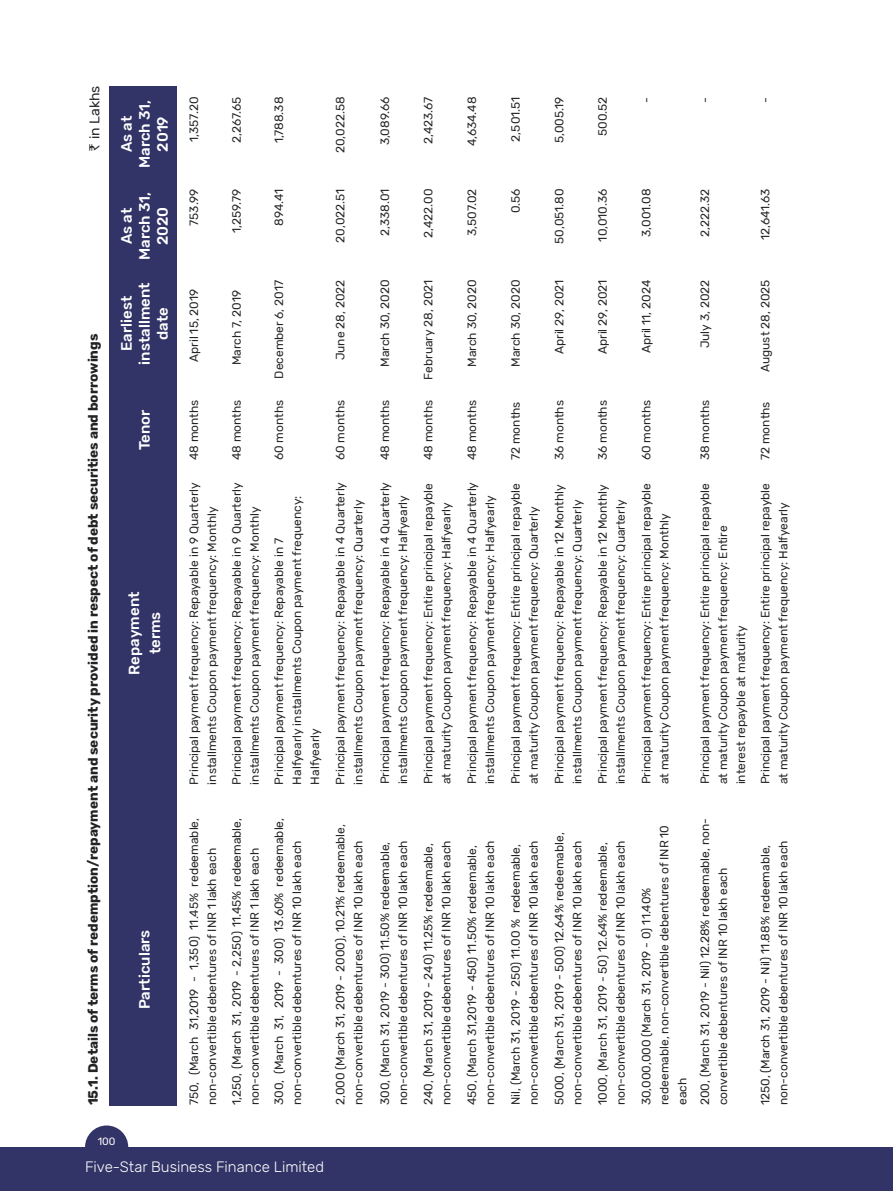
<style>
.page{position:relative;width:893px;height:1191px;background:#fff}
.page>*{position:absolute;margin:0;border:0;box-sizing:border-box;transform-origin:0 0}
.t1{font:500 15px/18px "Rubik";letter-spacing:-.005em;color:#fff;text-align:center}
.t2{font:300 15px "Rubik";color:#fff}
.t3{font:13.95px "Rubik";color:#222424}
.t4{font:700 13.5px "Rubik";color:#222424}
.t5{font:12px/18px "Rubik";color:#222424}
.t6{font:10.5px "Rubik";color:#fff}
.s1{font-family:"Rupee Foradian"}
</style>
<div class="page">
<div style="left:0;top:1147px;width:893px;height:44px;background:#323467"></div>
<div style="left:85px;top:1125px;width:43px;height:43px;background:#323467;border-radius:50%"></div>
<div style="left:109px;top:86px;width:67px;height:1019px;background:#323467"></div>
<p class="t3" style="left:87px;top:151px;width:66px;rotate:-90deg"><span class="s1">`</span> in Lakhs</p>
<p class="t4" style="left:85px;top:1105px;width:773px;rotate:-90deg">15.1. Details of terms of redemption/repayment and security provided in respect of debt securities and borrowings</p>
<p class="t1" style="left:118px;top:168px;width:70px;rotate:-90deg">As at<br>March 31,<br>2019</p>
<p class="t1" style="left:118px;top:260px;width:70px;rotate:-90deg">As at<br>March 31,<br>2020</p>
<p class="t1" style="left:118px;top:364px;width:84px;rotate:-90deg">Earliest installment date</p>
<p class="t1" style="left:136px;top:450px;width:43px;rotate:-90deg">Tenor</p>
<p class="t1" style="left:124px;top:674px;width:84px;line-height:21px;rotate:-90deg">Repayment terms</p>
<p class="t1" style="left:136px;top:1009px;width:81px;rotate:-90deg">Particulars</p>
<p class="t5" style="left:185px;top:142px;width:47px;rotate:-90deg">1,357.20</p>
<p class="t5" style="left:185px;top:226px;width:39px;rotate:-90deg">753.99</p>
<p class="t5" style="left:228px;top:143px;width:48px;rotate:-90deg">2,267.65</p>
<p class="t5" style="left:228px;top:233px;width:46px;rotate:-90deg">1,259.79</p>
<p class="t5" style="left:270px;top:143px;width:48px;rotate:-90deg">1,788.38</p>
<p class="t5" style="left:270px;top:226px;width:38px;rotate:-90deg">894.41</p>
<p class="t5" style="left:331px;top:153px;width:58px;rotate:-90deg">20,022.58</p>
<p class="t5" style="left:331px;top:242px;width:55px;rotate:-90deg">20,022.51</p>
<p class="t5" style="left:185px;top:362px;width:75px;rotate:-90deg">April 15, 2019</p>
<p class="t5" style="left:185px;top:460px;width:62px;rotate:-90deg">48 months</p>
<p class="t5" style="left:185px;top:784px;width:304px;rotate:-90deg">Principal payment frequency: Repayable in 9 Quarterly installments Coupon payment frequency: Monthly</p>
<p class="t5" style="left:228px;top:365px;width:77px;rotate:-90deg">March 7, 2019</p>
<p class="t5" style="left:228px;top:460px;width:62px;rotate:-90deg">48 months</p>
<p class="t5" style="left:228px;top:784px;width:304px;rotate:-90deg">Principal payment frequency: Repayable in 9 Quarterly installments Coupon payment frequency: Monthly</p>
<p class="t5" style="left:270px;top:379px;width:100px;rotate:-90deg">December 6, 2017</p>
<p class="t5" style="left:270px;top:460px;width:62px;rotate:-90deg">60 months</p>
<p class="t5" style="left:270px;top:784px;width:290px;rotate:-90deg">Principal payment frequency: Repayable in 7<br>Halfyearly installments Coupon payment frequency:<br>Halfyearly</p>
<p class="t5" style="left:331px;top:360px;width:82px;rotate:-90deg">June 28, 2022</p>
<p class="t5" style="left:331px;top:460px;width:62px;rotate:-90deg">60 months</p>
<p class="t5" style="left:331px;top:784px;width:304px;rotate:-90deg">Principal payment frequency: Repayable in 4 Quarterly installments Coupon payment frequency: Quarterly</p>
<p class="t5" style="left:185px;top:1105px;width:289px;rotate:-90deg">750, (March 31,2019 - 1,350) 11.45% redeemable, non-convertible debentures of INR 1 lakh each</p>
<p class="t5" style="left:228px;top:1105px;width:289px;rotate:-90deg">1,250, (March 31, 2019 - 2,250) 11.45% redeemable, non-convertible debentures of INR 1 lakh each</p>
<p class="t5" style="left:270px;top:1105px;width:289px;rotate:-90deg">300, (March 31, 2019 - 300) 13.60% redeemable, non-convertible debentures of INR 10 lakh each</p>
<p class="t5" style="left:331px;top:1105px;width:282px;rotate:-90deg">2,000 (March 31, 2019 - 2000), 10.21% redeemable, non-convertible debentures of INR 10 lakh each</p>
<p class="t6" style="left:98px;top:1135px;width:19px">100</p>
<p class="t2" style="left:85px;top:1158px;width:241px">Five-Star Business Finance Limited</p>
<p class="t5" style="left:376px;top:145px;width:50px;rotate:-90deg">3,089.66</p>
<p class="t5" style="left:420px;top:144px;width:49px;rotate:-90deg">2,423.67</p>
<p class="t5" style="left:463px;top:146px;width:51px;rotate:-90deg">4,634.48</p>
<p class="t5" style="left:507px;top:141px;width:46px;rotate:-90deg">2,501.51</p>
<p class="t5" style="left:550px;top:143px;width:48px;rotate:-90deg">5,005.19</p>
<p class="t5" style="left:594px;top:136px;width:41px;rotate:-90deg">500.52</p>
<p class="t5" style="left:638px;top:102px;width:7px;rotate:-90deg">-</p>
<p class="t5" style="left:696px;top:102px;width:7px;rotate:-90deg">-</p>
<p class="t5" style="left:757px;top:102px;width:7px;rotate:-90deg">-</p>
<p class="t5" style="left:376px;top:236px;width:49px;rotate:-90deg">2,338.01</p>
<p class="t5" style="left:420px;top:238px;width:51px;rotate:-90deg">2,422.00</p>
<p class="t5" style="left:463px;top:236px;width:49px;rotate:-90deg">3,507.02</p>
<p class="t5" style="left:507px;top:213px;width:26px;rotate:-90deg">0.56</p>
<p class="t5" style="left:550px;top:244px;width:56px;rotate:-90deg">50,051.80</p>
<p class="t5" style="left:594px;top:241px;width:54px;rotate:-90deg">10,010.36</p>
<p class="t5" style="left:638px;top:237px;width:50px;rotate:-90deg">3,001.08</p>
<p class="t5" style="left:696px;top:237px;width:50px;rotate:-90deg">2,222.32</p>
<p class="t5" style="left:757px;top:240px;width:53px;rotate:-90deg">12,641.63</p>
<p class="t5" style="left:376px;top:367px;width:89px;rotate:-90deg">March 30, 2020</p>
<p class="t5" style="left:376px;top:460px;width:62px;rotate:-90deg">48 months</p>
<p class="t5" style="left:376px;top:784px;width:304px;rotate:-90deg">Principal payment frequency: Repayable in 4 Quarterly installments Coupon payment frequency: Halfyearly</p>
<p class="t5" style="left:376px;top:1105px;width:266px;rotate:-90deg">300, (March 31, 2019 - 300) 11.50% redeemable, non-convertible debentures of INR 10 lakh each</p>
<p class="t5" style="left:420px;top:379px;width:101px;rotate:-90deg">February 28, 2021</p>
<p class="t5" style="left:463px;top:367px;width:89px;rotate:-90deg">March 30, 2020</p>
<p class="t5" style="left:507px;top:367px;width:89px;rotate:-90deg">March 30, 2020</p>
<p class="t5" style="left:550px;top:354px;width:76px;rotate:-90deg">April 29, 2021</p>
<p class="t5" style="left:594px;top:354px;width:76px;rotate:-90deg">April 29, 2021</p>
<p class="t5" style="left:638px;top:353px;width:75px;rotate:-90deg">April 11, 2024</p>
<p class="t5" style="left:696px;top:348px;width:70px;rotate:-90deg">July 3, 2022</p>
<p class="t5" style="left:757px;top:372px;width:94px;rotate:-90deg">August 28, 2025</p>
<p class="t5" style="left:420px;top:460px;width:62px;rotate:-90deg">48 months</p>
<p class="t5" style="left:463px;top:460px;width:62px;rotate:-90deg">48 months</p>
<p class="t5" style="left:507px;top:460px;width:60px;rotate:-90deg">72 months</p>
<p class="t5" style="left:550px;top:460px;width:62px;rotate:-90deg">36 months</p>
<p class="t5" style="left:594px;top:460px;width:62px;rotate:-90deg">36 months</p>
<p class="t5" style="left:638px;top:460px;width:62px;rotate:-90deg">60 months</p>
<p class="t5" style="left:696px;top:460px;width:62px;rotate:-90deg">38 months</p>
<p class="t5" style="left:757px;top:460px;width:60px;rotate:-90deg">72 months</p>
<p class="t5" style="left:420px;top:784px;width:303px;rotate:-90deg">Principal payment frequency: Entire principal repayble at maturity Coupon payment frequency: Halfyearly</p>
<p class="t5" style="left:463px;top:784px;width:304px;rotate:-90deg">Principal payment frequency: Repayable in 4 Quarterly installments Coupon payment frequency: Halfyearly</p>
<p class="t5" style="left:507px;top:784px;width:303px;rotate:-90deg">Principal payment frequency: Entire principal repayble at maturity Coupon payment frequency: Quarterly</p>
<p class="t5" style="left:550px;top:784px;width:302px;rotate:-90deg">Principal payment frequency: Repayable in 12 Monthly installments Coupon payment frequency: Quarterly</p>
<p class="t5" style="left:594px;top:784px;width:302px;rotate:-90deg">Principal payment frequency: Repayable in 12 Monthly installments Coupon payment frequency: Quarterly</p>
<p class="t5" style="left:638px;top:784px;width:303px;rotate:-90deg">Principal payment frequency: Entire principal repayble at maturity Coupon payment frequency: Monthly</p>
<p class="t5" style="left:696px;top:784px;width:303px;rotate:-90deg">Principal payment frequency: Entire principal repayble at maturity Coupon payment frequency: Entire interest repayble at maturity</p>
<p class="t5" style="left:757px;top:784px;width:303px;rotate:-90deg">Principal payment frequency: Entire principal repayble at maturity Coupon payment frequency: Halfyearly</p>
<p class="t5" style="left:420px;top:1105px;width:266px;rotate:-90deg">240, (March 31, 2019 - 240) 11.25% redeemable, non-convertible debentures of INR 10 lakh each</p>
<p class="t5" style="left:463px;top:1105px;width:266px;rotate:-90deg">450, (March 31,2019 - 450) 11.50% redeemable, non-convertible debentures of INR 10 lakh each</p>
<p class="t5" style="left:507px;top:1105px;width:266px;rotate:-90deg">Nil, (March 31, 2019 - 250) 11.00 % redeemable, non-convertible debentures of INR 10 lakh each</p>
<p class="t5" style="left:550px;top:1105px;width:274px;rotate:-90deg">5000, (March 31, 2019 - 500) 12.64% redeemable, non-convertible debentures of INR 10 lakh each</p>
<p class="t5" style="left:594px;top:1105px;width:266px;rotate:-90deg">1000, (March 31, 2019 - 50) 12.64% redeemable, non-convertible debentures of INR 10 lakh each</p>
<p class="t5" style="left:638px;top:1105px;width:282px;rotate:-90deg">30,000,000 (March 31, 2019 - 0) 11.40% redeemable, non-convertible debentures of INR 10 each</p>
<p class="t5" style="left:696px;top:1105px;width:289px;rotate:-90deg">200, (March 31, 2019 - Nil) 12.28% redeemable, non&shy;convertible debentures of INR 10 lakh each</p>
<p class="t5" style="left:757px;top:1105px;width:266px;rotate:-90deg">1250, (March 31, 2019 - Nil) 11.88% redeemable, non-convertible debentures of INR 10 lakh each</p>
</div>
